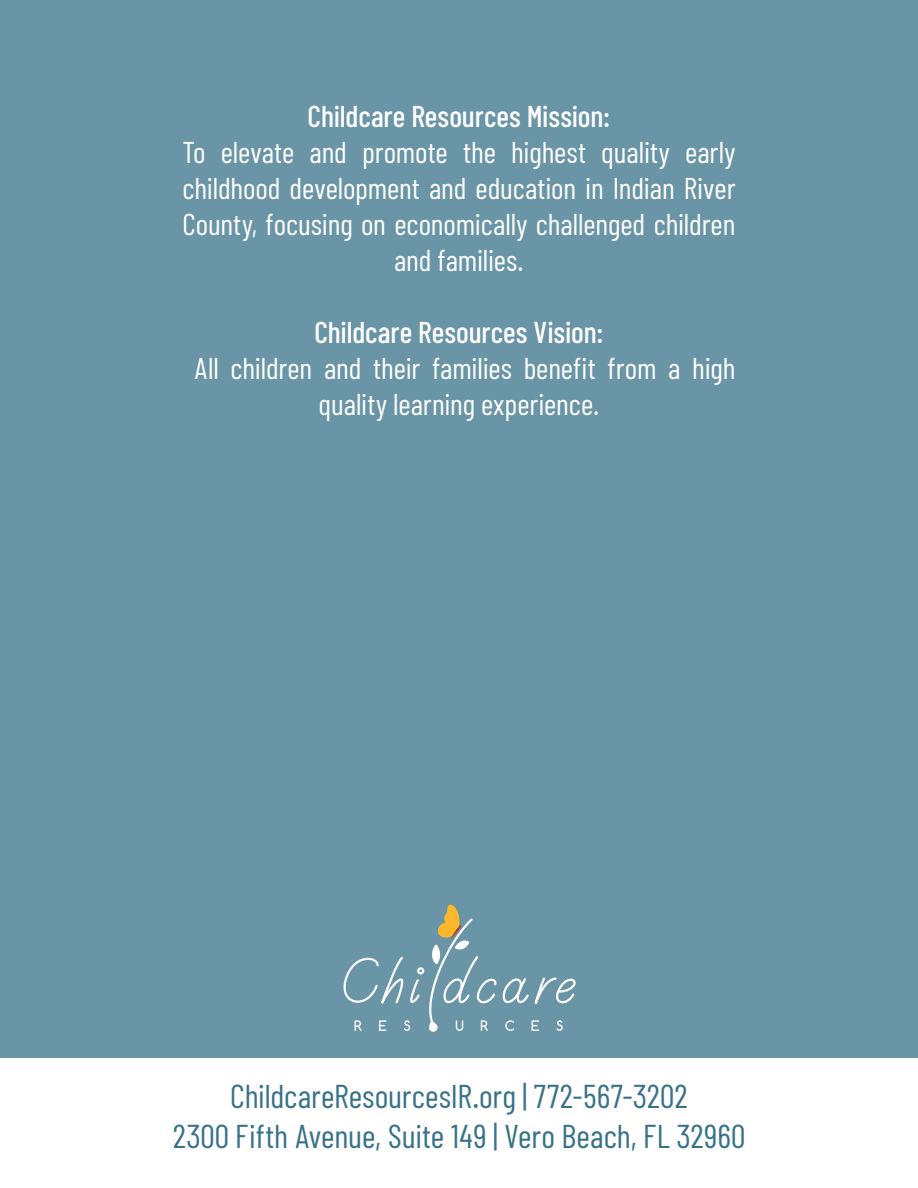
<style>
.page{position:relative;width:918px;height:1188px;background:#6995a6}
.page>*{position:absolute;margin:0;border:0;box-sizing:border-box;transform-origin:0 0}
.t1{font:33px/39.6px "Barlow Condensed";color:#377289;text-align:center}
.t2{font:30px/36px "Barlow Condensed";letter-spacing:-.005em;color:#fff;text-align:center}
.t3{font:500 30px "Barlow Condensed";color:#fff}
</style>
<div class="page">
<div style="left:0;top:1058px;width:918px;height:130px;background:#fff"></div>
<svg style="left:343px;top:904px;width:233px;height:128px"></svg>
<p class="t3" style="left:308px;top:98px;width:304px">Childcare Resources Mission:</p>
<p class="t2" style="left:183px;top:134px;width:555px">To elevate and promote the highest quality early childhood development and education in Indian River County, focusing on economically challenged children and families.</p>
<p class="t3" style="left:314px;top:314px;width:291px">Childcare Resources Vision:</p>
<p class="t2" style="left:194px;top:350px;width:543px">All children and their families benefit from a high quality learning experience.</p>
<p class="t1" style="left:173px;top:1075px;width:574px">ChildcareResourcesIR.org | 772-567-3202<br>2300 Fifth Avenue, Suite 149 | Vero Beach, FL 32960</p>
</div>
